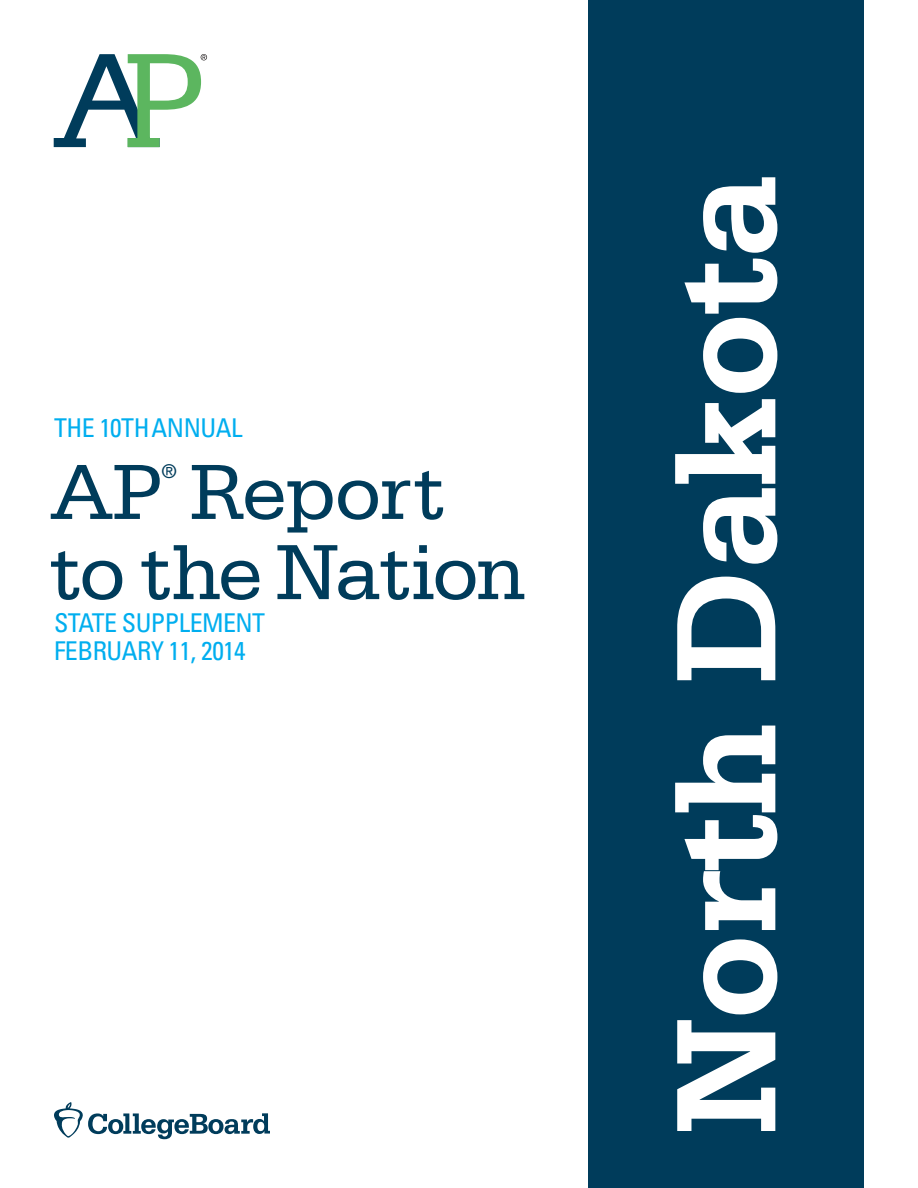
<style>
.page{position:relative;width:918px;height:1188px;background:#fff}
.page>*{position:absolute;margin:0;border:0;box-sizing:border-box;transform-origin:0 0}
.t1{font:700 150px "Serifa Std";letter-spacing:-.01em;color:#fff}
.t2{font:82.5px "Serifa Std";letter-spacing:-.02em;color:#003c5b}
.t3{font:condensed 25.8px/28.2px "Univers LT Std";letter-spacing:-.02em;color:#00aeef}
.t4{font:21px "Serifa Std";color:#003c5b}
</style>
<div class="page">
<div style="left:589px;top:0;width:275px;height:1188px;background:#003c5b"></div>
<svg style="left:54px;top:54px;width:153px;height:93px"></svg>
<svg style="left:54px;top:1102px;width:216px;height:37px"></svg>
<p class="t3" style="left:54px;top:414px;width:190px">THE 10TH ANNUAL</p>
<h2 class="t2" style="left:50px;top:446px;width:397px">AP Report</h2>
<p class="t4" style="left:161px;top:459px;width:18px">®</p>
<h2 class="t2" style="left:50px;top:526px;width:478px">to the Nation</h2>
<p class="t3" style="left:54px;top:608px;width:213px">STATE SUPPLEMENT<br>FEBRUARY 11, 2014</p>
<h1 class="t1" style="left:638px;top:1134px;width:961px;rotate:-90deg">North Dakota</h1>
</div>
